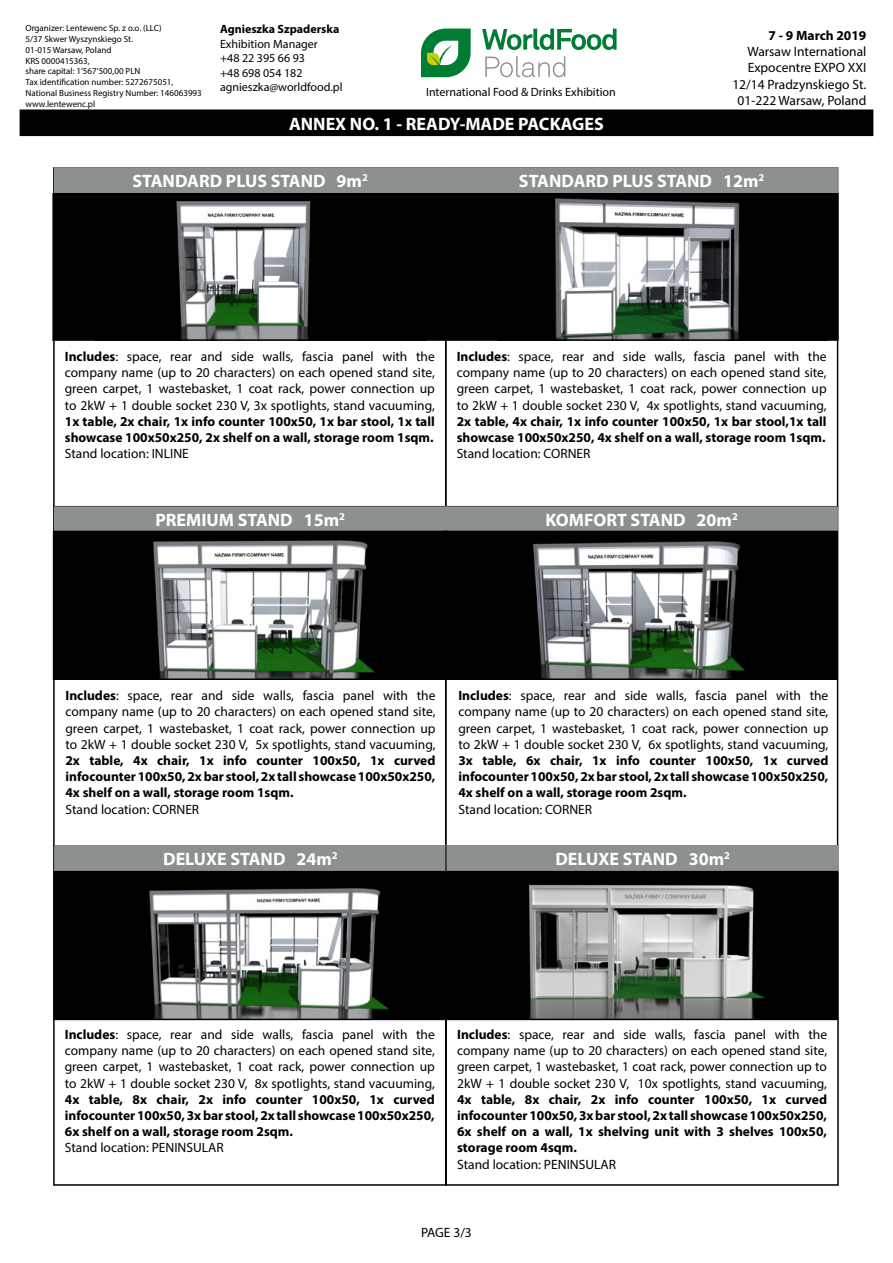
<style>
.page{position:relative;width:893px;height:1263px;background:#fff}
.page>*{position:absolute;margin:0;border:0;box-sizing:border-box;transform-origin:0 0}
.t1{font:700 18px "Myriad Pro";color:#fff}
.t2{font:13.5px/16.2px "Myriad Pro";color:#000;text-align:justify}
.t3{font:700 13.5px/16.2px "Myriad Pro";color:#000;text-align:justify}
.t4{font:12px/14.4px "Myriad Pro";color:#000}
.t5{font:700 12px "Myriad Pro";color:#000}
.t6{font:9px/10.8px "Myriad Pro";color:#000}
.s1{font-weight:700}
</style>
<div class="page">
<div style="left:20px;top:110px;width:853px;height:25px;background:#000"></div>
<div style="left:20px;top:109px;width:853px;height:27px;border:2px solid #000"></div>
<div style="left:55px;top:168px;width:391px;height:25px;background:#8c9090"></div>
<div style="left:54px;top:167px;width:392px;height:27px;border:2px solid #8c9090"></div>
<div style="left:446px;top:168px;width:391px;height:25px;background:#8c9090"></div>
<div style="left:445px;top:167px;width:393px;height:27px;border:2px solid #8c9090"></div>
<div style="left:55px;top:507px;width:391px;height:25px;background:#8c9090"></div>
<div style="left:54px;top:506px;width:392px;height:27px;border:2px solid #8c9090"></div>
<div style="left:446px;top:507px;width:391px;height:25px;background:#8c9090"></div>
<div style="left:445px;top:506px;width:393px;height:27px;border:2px solid #8c9090"></div>
<div style="left:55px;top:846px;width:391px;height:25px;background:#8c9090"></div>
<div style="left:54px;top:845px;width:393px;height:27px;border:2px solid #8c9090"></div>
<div style="left:53px;top:194px;width:393px;height:146px;background:#000"></div>
<img style="left:176px;top:201px;width:135px;height:137px">
<div style="left:52px;top:193px;width:395px;height:148px;border:2px solid #000"></div>
<div style="left:445px;top:194px;width:393px;height:146px;background:#000"></div>
<img style="left:555px;top:198px;width:185px;height:140px">
<div style="left:444px;top:193px;width:395px;height:148px;border:2px solid #000"></div>
<div style="left:54px;top:531px;width:393px;height:148px;background:#000"></div>
<img style="left:153px;top:540px;width:222px;height:137px">
<div style="left:53px;top:531px;width:395px;height:149px;border:2px solid #000"></div>
<div style="left:444px;top:531px;width:393px;height:148px;background:#000"></div>
<img style="left:533px;top:541px;width:212px;height:136px">
<div style="left:443px;top:531px;width:395px;height:149px;border:2px solid #000"></div>
<div style="left:54px;top:872px;width:391px;height:147px;background:#000"></div>
<img style="left:149px;top:888px;width:240px;height:129px">
<div style="left:53px;top:871px;width:393px;height:149px;border:2px solid #000"></div>
<svg style="left:482px;top:29px;width:135px;height:21px"></svg>
<svg style="left:421px;top:29px;width:50px;height:48px"></svg>
<svg style="left:485px;top:56px;width:80px;height:21px"></svg>
<div style="left:447px;top:846px;width:391px;height:25px;background:#8c9090"></div>
<div style="left:446px;top:845px;width:393px;height:27px;border:2px solid #8c9090"></div>
<div style="left:446px;top:872px;width:391px;height:147px;background:#000"></div>
<img style="left:529px;top:884px;width:236px;height:133px">
<div style="left:445px;top:871px;width:393px;height:149px;border:2px solid #000"></div>
<p class="t6" style="left:26px;top:23px;width:178px">Organizer: Lentewenc Sp. z o.o. (LLC)<br>5/37 Skwer Wyszynskiego St.<br>01-015 Warsaw, Poland<br>KRS 0000415363,<br>share capital: 1’567’500,00 PLN<br>Tax identification number: 5272675051,<br>National Business Registry Number: 146063993 www.lentewenc.pl</p>
<p class="t5" style="left:220px;top:22px;width:121px">Agnieszka Szpaderska</p>
<p class="t4" style="left:220px;top:36px;width:124px">Exhibition Manager<br>+48 22 395 66 93<br>+48 698 054 182 agnieszka@worldfood.pl</p>
<p class="t4" style="left:426px;top:85px;width:191px">International Food &amp; Drinks Exhibition</p>
<h1 class="t1" style="left:289px;top:112px;width:316px">ANNEX NO. 1 - READY-MADE PACKAGES</h1>
<p class="t3" style="left:769px;top:27px;width:99px">7 - 9 March 2019</p>
<p class="t2" style="left:732px;top:43px;width:136px;text-align:right">Warsaw International<br>Expocentre EXPO XXI<br>12/14 Pradzynskiego St.<br>01-222 Warsaw, Poland</p>
<h1 class="t1" style="left:133px;top:169px;width:237px">STANDARD PLUS STAND 9m<sup>2</sup></h1>
<h1 class="t1" style="left:519px;top:169px;width:247px">STANDARD PLUS STAND 12m<sup>2</sup></h1>
<p class="t2" style="left:65px;top:348px;width:371px"><span class="s1">Includes</span>: space, rear and side walls, fascia panel with the company name (up to 20 characters) on each opened stand site, green carpet, 1 wastebasket, 1 coat rack, power connection up to 2kW + 1 double socket 230 V, 3x spotlights, stand vacuuming,</p>
<p class="t3" style="left:65px;top:413px;width:371px">1x table, 2x chair, 1x info counter 100x50, 1x bar stool, 1x tall showcase 100x50x250, 2x shelf on a wall, storage room 1sqm.</p>
<p class="t2" style="left:65px;top:445px;width:126px">Stand location: INLINE</p>
<p class="t2" style="left:457px;top:348px;width:371px"><span class="s1">Includes</span>: space, rear and side walls, fascia panel with the company name (up to 20 characters) on each opened stand site, green carpet, 1 wastebasket, 1 coat rack, power connection up to 2kW + 1 double socket 230 V, 4x spotlights, stand vacuuming,</p>
<p class="t3" style="left:457px;top:413px;width:371px">2x table, 4x chair, 1x info counter 100x50, 1x bar stool,1x tall showcase 100x50x250, 4x shelf on a wall, storage room 1sqm.</p>
<p class="t2" style="left:457px;top:445px;width:135px">Stand location: CORNER</p>
<h1 class="t1" style="left:155px;top:509px;width:191px">PREMIUM STAND 15m<sup>2</sup></h1>
<h1 class="t1" style="left:545px;top:509px;width:194px">KOMFORT STAND 20m<sup>2</sup></h1>
<p class="t2" style="left:65px;top:687px;width:371px"><span class="s1">Includes</span>: space, rear and side walls, fascia panel with the company name (up to 20 characters) on each opened stand site, green carpet, 1 wastebasket, 1 coat rack, power connection up to 2kW + 1 double socket 230 V, 5x spotlights, stand vacuuming,</p>
<p class="t3" style="left:65px;top:752px;width:371px">2x table, 4x chair, 1x info counter 100x50, 1x curved infocounter 100x50, 2x bar stool, 2x tall showcase 100x50x250, 4x shelf on a wall, storage room 1sqm.</p>
<p class="t2" style="left:65px;top:801px;width:135px">Stand location: CORNER</p>
<h1 class="t1" style="left:163px;top:847px;width:176px">DELUXE STAND 24m<sup>2</sup></h1>
<p class="t2" style="left:458px;top:687px;width:371px"><span class="s1">Includes</span>: space, rear and side walls, fascia panel with the company name (up to 20 characters) on each opened stand site, green carpet, 1 wastebasket, 1 coat rack, power connection up to 2kW + 1 double socket 230 V, 6x spotlights, stand vacuuming,</p>
<p class="t3" style="left:458px;top:752px;width:371px">3x table, 6x chair, 1x info counter 100x50, 1x curved infocounter 100x50, 2x bar stool, 2x tall showcase 100x50x250, 4x shelf on a wall, storage room 2sqm.</p>
<p class="t2" style="left:458px;top:801px;width:135px">Stand location: CORNER</p>
<h1 class="t1" style="left:555px;top:847px;width:176px">DELUXE STAND 30m<sup>2</sup></h1>
<p class="t2" style="left:65px;top:1026px;width:371px"><span class="s1">Includes</span>: space, rear and side walls, fascia panel with the company name (up to 20 characters) on each opened stand site, green carpet, 1 wastebasket, 1 coat rack, power connection up to 2kW + 1 double socket 230 V, 8x spotlights, stand vacuuming,</p>
<p class="t3" style="left:65px;top:1091px;width:371px">4x table, 8x chair, 2x info counter 100x50, 1x curved infocounter 100x50, 3x bar stool, 2x tall showcase 100x50x250, 6x shelf on a wall, storage room 2sqm.</p>
<p class="t2" style="left:65px;top:1139px;width:160px">Stand location: PENINSULAR</p>
<p class="t2" style="left:457px;top:1026px;width:371px"><span class="s1">Includes</span>: space, rear and side walls, fascia panel with the company name (up to 20 characters) on each opened stand site, green carpet, 1 wastebasket, 1 coat rack, power connection up to 2kW + 1 double socket 230 V, 10x spotlights, stand vacuuming,</p>
<p class="t3" style="left:457px;top:1091px;width:371px">4x table, 8x chair, 2x info counter 100x50, 1x curved infocounter 100x50, 3x bar stool, 2x tall showcase 100x50x250, 6x shelf on a wall, 1x shelving unit with 3 shelves 100x50, storage room 4sqm.</p>
<p class="t2" style="left:457px;top:1156px;width:160px">Stand location: PENINSULAR</p>
<p class="t2" style="left:421px;top:1224px;width:52px">PAGE 3/3</p>
</div>
